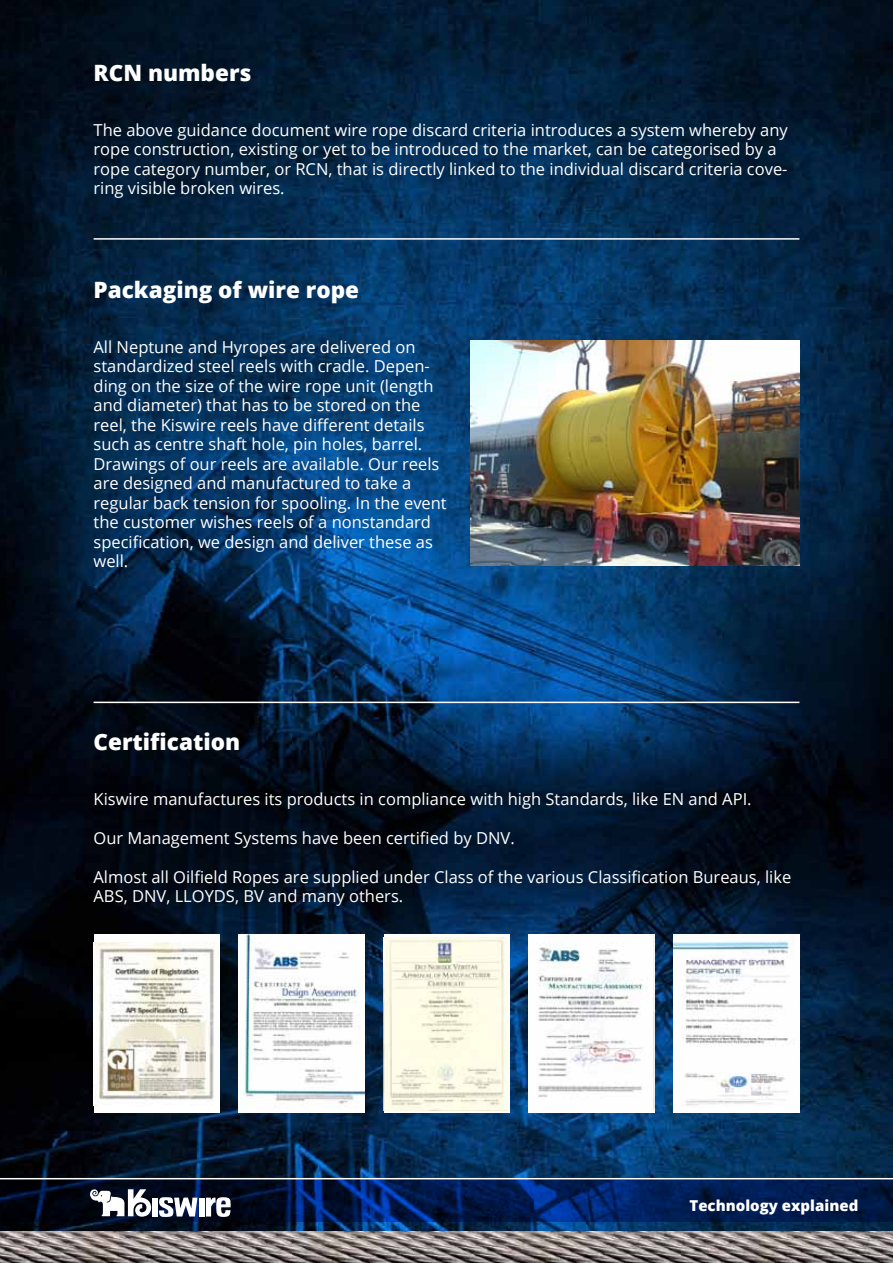
<style>
.page{position:relative;width:893px;height:1263px;background:#fff}
.page>*{position:absolute;margin:0;border:0;box-sizing:border-box;transform-origin:0 0}
.t1{font:800 22.5px "Open Sans";color:#fff}
.t2{font:16.5px/19.5px "Open Sans";color:#fff}
.t3{font:800 15px "Open Sans";color:#fff}
</style>
<div class="page">
<img style="left:0;top:0;width:893px;height:1231px">
<svg style="left:0;top:1179px;width:893px;height:43px;background:#041b4b"></svg>
<div style="left:153px;top:1197px;width:5px;height:19px;background:#fff"></div>
<svg style="left:159px;top:1196px;width:38px;height:21px"></svg>
<div style="left:199px;top:1197px;width:5px;height:19px;background:#fff"></div>
<svg style="left:206px;top:1197px;width:25px;height:20px"></svg>
<svg style="left:90px;top:1189px;width:61px;height:28px"></svg>
<hr style="left:0;top:1178px;width:893px;height:1px;background:#fff">
<img style="left:0;top:1231px;width:893px;height:32px">
<hr style="left:94px;top:238px;width:705px;height:2px;background:#fff">
<hr style="left:94px;top:702px;width:705px;height:1px;background:#fff">
<img style="left:471px;top:340px;width:328px;height:226px">
<div style="left:94px;top:935px;width:125px;height:178px;background:#fff"></div>
<img style="left:94px;top:942px;width:121px;height:161px">
<img style="left:239px;top:935px;width:125px;height:178px">
<div style="left:384px;top:935px;width:125px;height:178px;background:linear-gradient(to right,#fff,#fff)"></div>
<img style="left:384px;top:937px;width:125px;height:173px">
<img style="left:528px;top:935px;width:126px;height:178px">
<img style="left:673px;top:935px;width:126px;height:178px">
<h1 class="t1" style="left:94px;top:56px;width:160px">RCN numbers</h1>
<p class="t2" style="left:94px;top:120px;width:696px">The above guidance document wire rope discard criteria introduces a system whereby any rope construction, existing or yet to be introduced to the market, can be categorised by a rope category number, or RCN, that is directly linked to the individual discard criteria cove&shy;ring visible broken wires.</p>
<h1 class="t1" style="left:94px;top:273px;width:267px">Packaging of wire rope</h1>
<p class="t2" style="left:94px;top:337px;width:355px">All Neptune and Hyropes are delivered on standardized steel reels with cradle. Depen&shy;ding on the size of the wire rope unit (length and diameter) that has to be stored on the reel, the Kiswire reels have different details such as centre shaft hole, pin holes, barrel.<br>Drawings of our reels are available. Our reels are designed and manufactured to take a regular back tension for spooling. In the event the customer wishes reels of a nonstandard specification, we design and deliver these as well.</p>
<h1 class="t1" style="left:94px;top:724px;width:148px">Certification</h1>
<p class="t2" style="left:94px;top:788px;width:660px">Kiswire manufactures its products in compliance with high Standards, like EN and API.</p>
<p class="t2" style="left:94px;top:827px;width:423px">Our Management Systems have been certified by DNV.</p>
<p class="t2" style="left:94px;top:866px;width:699px">Almost all Oilfield Ropes are supplied under Class of the various Classification Bureaus, like<br>ABS, DNV, LLOYDS, BV and many others.</p>
<p class="t3" style="left:689px;top:1194px;width:170px">Technology explained</p>
</div>
